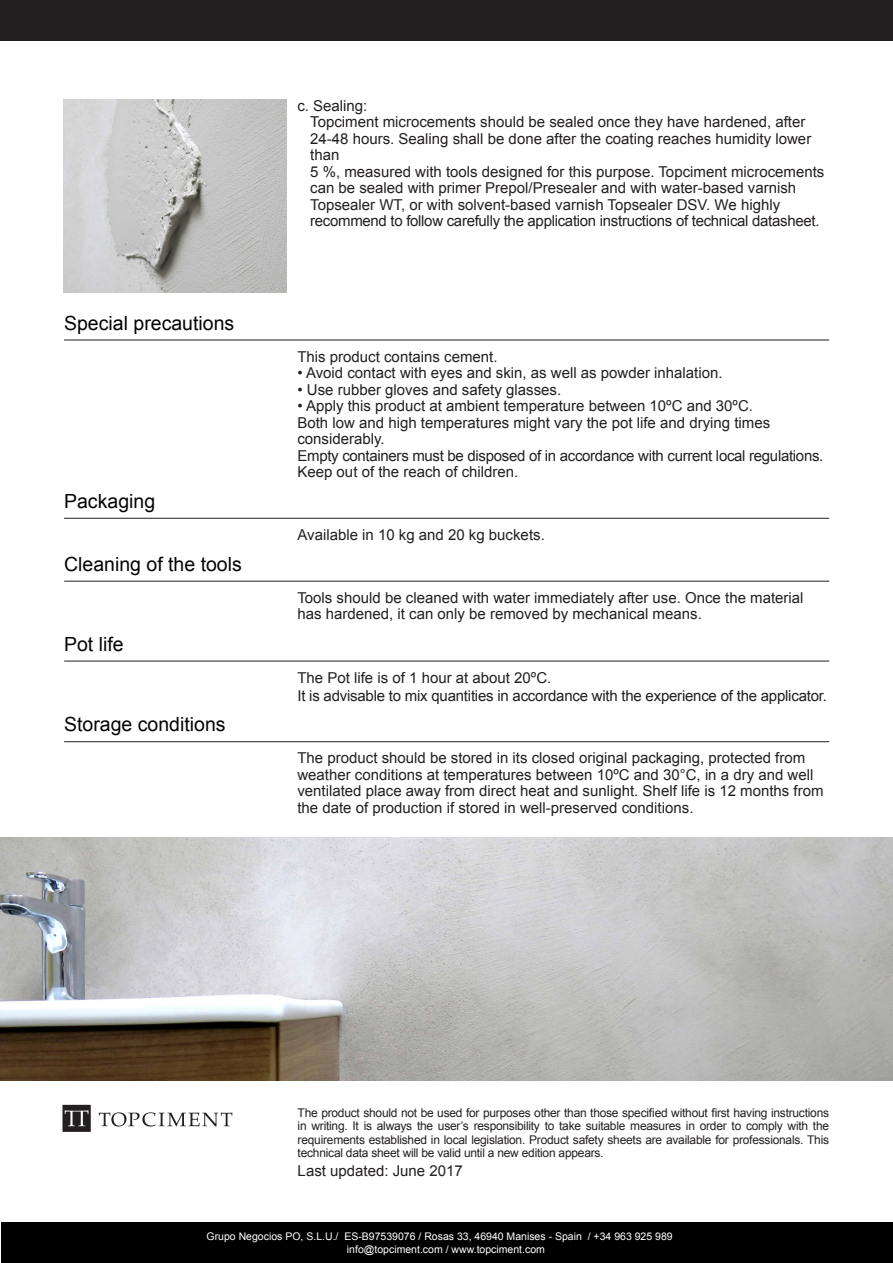
<style>
.page{position:relative;width:893px;height:1263px;background:#fff}
.page>*{position:absolute;margin:0;border:0;box-sizing:border-box;transform-origin:0 0}
.t1{font:19.5px "Arial";color:#040503}
.t2{font:15px/16.5px "Arial";color:#231f20}
.t3{font:12px/13.5px "Arial";letter-spacing:-.02em;color:#231f20;text-align:justify}
.t4{font:10.5px "Arial";color:#fff}
</style>
<div class="page">
<div style="left:1px;top:1222px;width:892px;height:41px;background:#000"></div>
<div style="left:0;top:0;width:893px;height:41px;background:#231f20"></div>
<img style="left:64px;top:100px;width:222px;height:192px">
<img style="left:1px;top:837px;width:892px;height:243px">
<svg style="left:99px;top:1112px;width:133px;height:14px"></svg>
<svg style="left:63px;top:1105px;width:28px;height:27px"></svg>
<hr style="left:64px;top:340px;width:765px;height:1px;background:#231f20">
<hr style="left:64px;top:518px;width:765px;height:1px;background:#231f20">
<hr style="left:64px;top:581px;width:765px;height:1px;background:#231f20">
<hr style="left:64px;top:661px;width:765px;height:1px;background:#231f20">
<hr style="left:64px;top:741px;width:765px;height:1px;background:#231f20">
<h1 class="t1" style="left:64px;top:310px;width:172px">Special precautions</h1>
<h1 class="t1" style="left:64px;top:488px;width:93px">Packaging</h1>
<h1 class="t1" style="left:64px;top:551px;width:179px">Cleaning of the tools</h1>
<h1 class="t1" style="left:64px;top:631px;width:61px">Pot life</h1>
<h1 class="t1" style="left:64px;top:712px;width:163px">Storage conditions</h1>
<p class="t2" style="left:310px;top:97px;width:516px;text-indent:-13px">c. Sealing:<br>Topciment microcements should be sealed once they have hardened, after 24-48 hours. Sealing shall be done after the coating reaches humidity lower than<br>5 %, measured with tools designed for this purpose. Topciment microcements can be sealed with primer Prepol/Presealer and with water-based varnish Topsealer WT, or with solvent-based varnish Topsealer DSV. We highly recommend to follow carefully the application instructions of technical datasheet.</p>
<p class="t2" style="left:297px;top:348px;width:202px">This product contains cement.</p>
<p class="t2" style="left:297px;top:365px;width:427px">• Avoid contact with eyes and skin, as well as powder inhalation.</p>
<p class="t2" style="left:297px;top:381px;width:265px">• Use rubber gloves and safety glasses.</p>
<p class="t2" style="left:297px;top:398px;width:527px">• Apply this product at ambient temperature between 10ºC and 30ºC.<br>Both low and high temperatures might vary the pot life and drying times considerably.<br>Empty containers must be disposed of in accordance with current local regulations.<br>Keep out of the reach of children.</p>
<p class="t2" style="left:297px;top:527px;width:249px">Available in 10 kg and 20 kg buckets.</p>
<p class="t2" style="left:297px;top:589px;width:508px">Tools should be cleaned with water immediately after use. Once the material has hardened, it can only be removed by mechanical means.</p>
<p class="t2" style="left:297px;top:669px;width:531px;line-height:18px">The Pot life is of 1 hour at about 20ºC.<br>It is advisable to mix quantities in accordance with the experience of the applicator.</p>
<p class="t2" style="left:297px;top:750px;width:528px">The product should be stored in its closed original packaging, protected from weather conditions at temperatures between 10ºC and 30°C, in a dry and well ventilated place away from direct heat and sunlight. Shelf life is 12 months from the date of production if stored in well-preserved conditions.</p>
<p class="t3" style="left:298px;top:1106px;width:533px">The product should not be used for purposes other than those specified without first having instructions in writing. It is always the user’s responsibility to take suitable measures in order to comply with the requirements established in local legislation. Product safety sheets are available for professionals. This technical data sheet will be valid until a new edition appears.</p>
<p class="t2" style="left:298px;top:1163px;width:167px">Last updated: June 2017</p>
<p class="t4" style="left:207px;top:1229px;width:468px">Grupo Negocios PO, S.L.U./ ES-B97539076 / Rosas 33, 46940 Manises - Spain / +34 963 925 989</p>
<p class="t4" style="left:347px;top:1242px;width:199px">info@topciment.com / www.topciment.com</p>
</div>
